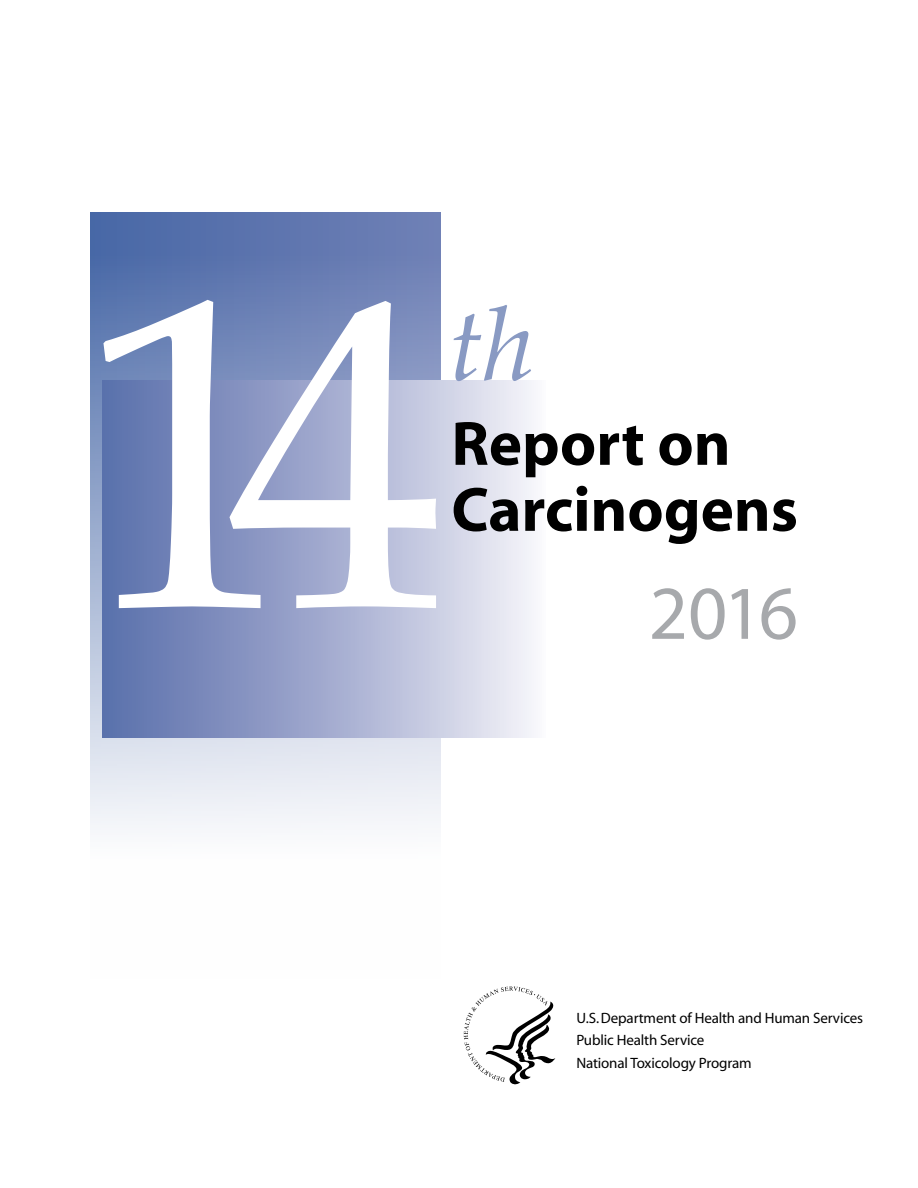
<style>
.page{position:relative;width:918px;height:1188px;background:#fff}
.page>*{position:absolute;margin:0;border:0;box-sizing:border-box;transform-origin:0 0}
.t1{font:442.5px "Palatino";color:#fff}
.t2{font:italic 103.5px "Palatino";color:#899ac3}
.t3{font:76.5px "Myriad";color:#a7a9ac}
.t4{font:700 63px/66px "Myriad";color:#000}
.t5{font:15px "Myriad";letter-spacing:-.01em;color:#000}
</style>
<div class="page">
<svg style="left:91px;top:213px;width:350px;height:617px;background:#96a6cb"></svg>
<div style="left:103px;top:380px;width:442px;height:358px;background:linear-gradient(to right,#556aa8,#f4f1f8)"></div>
<svg style="left:464px;top:987px;width:91px;height:98px"></svg>
<p class="t1" style="left:76px;top:89px;width:373px">14</p>
<p class="t2" style="left:448px;top:257px;width:88px">th</p>
<p class="t4" style="left:451px;top:413px;width:348px">Report on<br>Carcinogens</p>
<p class="t3" style="left:649px;top:575px;width:151px">2016</p>
<p class="t5" style="left:576px;top:1010px;width:288px">U.S. Department of Health and Human Services</p>
<p class="t5" style="left:576px;top:1033px;width:130px">Public Health Service</p>
<p class="t5" style="left:576px;top:1055px;width:177px">National Toxicology Program</p>
</div>
